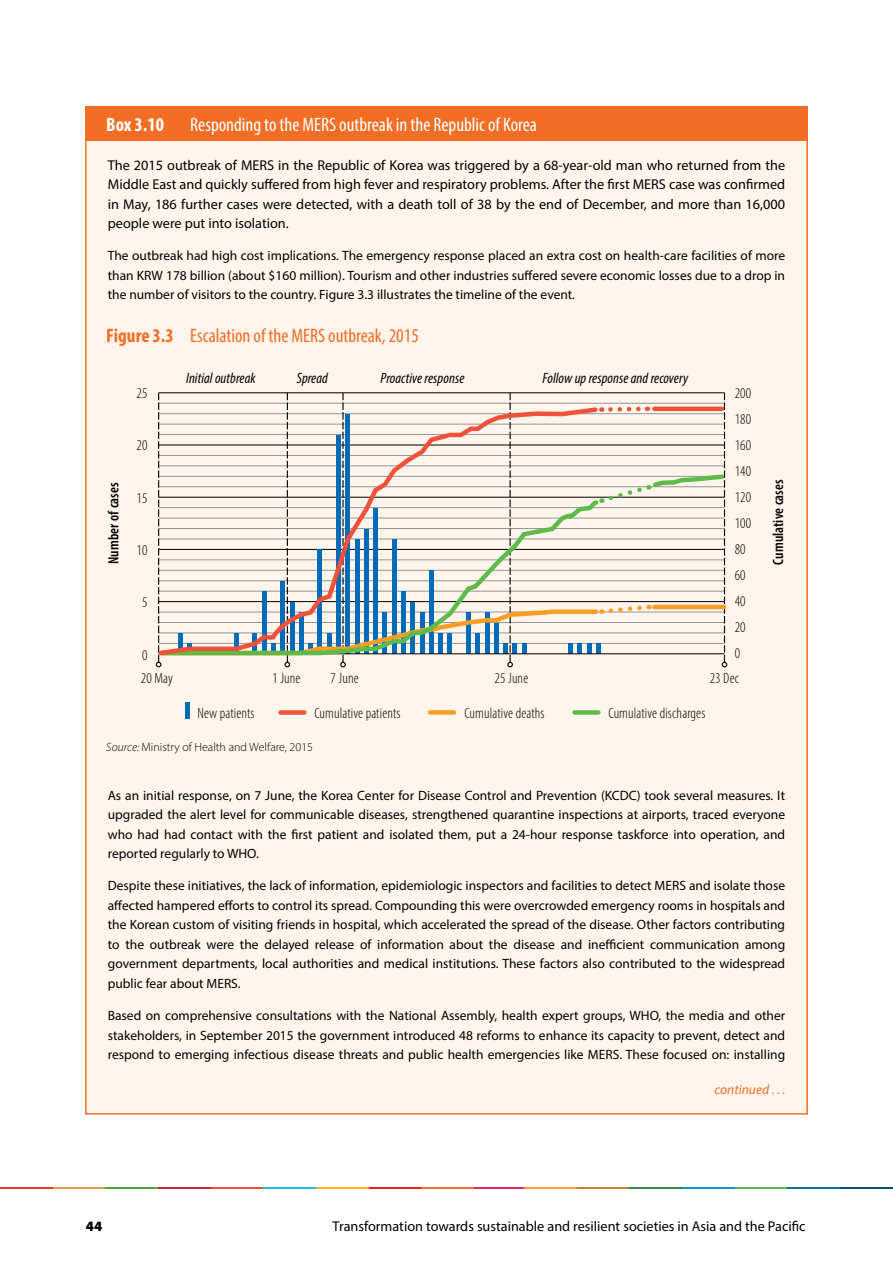
<style>
.page{position:relative;width:893px;height:1263px;background:#fff}
.page>*{position:absolute;margin:0;border:0;box-sizing:border-box;transform-origin:0 0}
.t1{font:condensed 19.5px "Myriad Pro";color:#fff}
.t2{font:condensed 19.5px "Myriad Pro";color:#f36e24}
.t3{font:700 condensed 19.5px "Myriad Pro";color:#fff}
.t4{font:300 condensed 15px/26.1px "Myriad Pro";letter-spacing:.01em;color:#000}
.t5{font:italic condensed 15px "Myriad Pro";letter-spacing:.005em;color:#000}
.t6{font:600 condensed 15px "Myriad Pro";letter-spacing:.005em;color:#000}
.t7{font:14.25px/19.5px "Myriad Pro";color:#000;text-align:justify}
.t8{font:900 14.25px "Myriad Pro";color:#000}
.t9{font:13.5px/19.5px "Myriad Pro";color:#000;text-align:justify}
.t10{font:italic 13.5px "Myriad Pro";color:#f36e24}
.t11{font:300 12px "Myriad Pro";color:#000}
.s1{font-weight:700}
.s2{font-style:italic}
</style>
<div class="page">
<hr style="left:577px;top:1188px;width:52px;height:1px;background:#b9883a">
<hr style="left:735px;top:1188px;width:53px;height:1px;background:#5ebb49">
<hr style="left:53px;top:1188px;width:52px;height:1px;background:#d6a045">
<hr style="left:369px;top:1188px;width:53px;height:1px;background:#ea1d2d">
<hr style="left:211px;top:1188px;width:52px;height:1px;background:#f0513a">
<hr style="left:788px;top:1188px;width:52px;height:1px;background:#126fa1">
<hr style="left:158px;top:1188px;width:53px;height:1px;background:#c4263a">
<hr style="left:471px;top:1188px;width:53px;height:1px;background:#e22470">
<hr style="left:840px;top:1188px;width:53px;height:1px;background:#144b6e">
<hr style="left:316px;top:1188px;width:53px;height:1px;background:#fdb714">
<hr style="left:524px;top:1188px;width:53px;height:1px;background:#f89b38">
<hr style="left:629px;top:1188px;width:53px;height:1px;background:#417f4d">
<hr style="left:263px;top:1188px;width:53px;height:1px;background:#12c1e3">
<hr style="left:682px;top:1188px;width:53px;height:1px;background:#0d96d4">
<hr style="left:422px;top:1188px;width:52px;height:1px;background:#f3723a">
<hr style="left:105px;top:1188px;width:53px;height:1px;background:#4fa248">
<hr style="left:0;top:1188px;width:53px;height:1px;background:#ee3447">
<div style="left:86px;top:107px;width:721px;height:1007px;background:#fff5ed"></div>
<hr style="left:159px;top:392px;width:565px;height:1px;background:#000">
<svg style="left:156px;top:393px;width:571px;height:274px"></svg>
<svg style="left:156px;top:405px;width:444px;height:253px"></svg>
<div style="left:281px;top:710px;width:23px;height:5px;background:#f0513a"></div>
<div style="left:575px;top:710px;width:23px;height:5px;background:#5ebb49"></div>
<div style="left:185px;top:703px;width:5px;height:16px;background:#006bb6"></div>
<div style="left:85px;top:106px;width:723px;height:34px;background:#f36e24"></div>
<div style="left:430px;top:710px;width:24px;height:5px;background:#f99d25"></div>
<h1 class="t3" style="left:106px;top:112px;width:59px">Box 3.10</h1>
<h1 class="t1" style="left:190px;top:112px;width:348px">Responding to the MERS outbreak in the Republic of Korea</h1>
<p class="t7" style="left:108px;top:155px;width:679px">The 2015 outbreak of MERS in the Republic of Korea was triggered by a 68-year-old man who returned from the Middle East and quickly suffered from high fever and respiratory problems. After the first MERS case was confirmed in May, 186 further cases were detected, with a death toll of 38 by the end of December, and more than 16,000 people were put into isolation.</p>
<p class="t9" style="left:108px;top:246px;width:679px">The outbreak had high cost implications. The emergency response placed an extra cost on health-care facilities of more than KRW 178 billion (about $160 million). Tourism and other industries suffered severe economic losses due to a drop in the number of visitors to the country. Figure 3.3 illustrates the timeline of the event.</p>
<h1 class="t2" style="left:106px;top:324px;width:314px"><span class="s1">Figure 3.3</span> Escalation of the MERS outbreak, 2015</h1>
<p class="t5" style="left:186px;top:369px;width:71px">Initial outbreak</p>
<p class="t5" style="left:297px;top:369px;width:33px">Spread</p>
<p class="t5" style="left:380px;top:369px;width:85px">Proactive response</p>
<p class="t5" style="left:542px;top:369px;width:147px">Follow up response and recovery</p>
<p class="t4" style="left:735px;top:380px;width:18px">200<br>180<br>160<br>140<br>120<br>100<br>80<br>60<br>40<br>20<br>0</p>
<p class="t4" style="left:136px;top:380px;width:12px">25</p>
<p class="t4" style="left:136px;top:432px;width:12px">20</p>
<p class="t6" style="left:104px;top:564px;width:83px;rotate:-90deg">Number of cases</p>
<p class="t6" style="left:769px;top:565px;width:87px;rotate:-90deg">Cumulative cases</p>
<p class="t4" style="left:136px;top:484px;width:12px">15</p>
<p class="t4" style="left:136px;top:537px;width:12px">10</p>
<p class="t4" style="left:142px;top:589px;width:7px">5</p>
<p class="t4" style="left:142px;top:642px;width:7px">0</p>
<p class="t4" style="left:141px;top:665px;width:34px">20 May</p>
<p class="t4" style="left:272px;top:665px;width:30px">1 June</p>
<p class="t4" style="left:331px;top:665px;width:30px">7 June</p>
<p class="t4" style="left:495px;top:665px;width:35px">25 June</p>
<p class="t4" style="left:710px;top:665px;width:31px">23 Dec</p>
<p class="t4" style="left:197px;top:700px;width:59px">New patients</p>
<p class="t4" style="left:314px;top:700px;width:87px">Cumulative patients</p>
<p class="t4" style="left:464px;top:700px;width:82px">Cumulative deaths</p>
<p class="t4" style="left:608px;top:700px;width:98px">Cumulative discharges</p>
<p class="t11" style="left:106px;top:739px;width:208px"><span class="s2">Source:</span> Ministry of Health and Welfare, 2015</p>
<p class="t9" style="left:108px;top:785px;width:679px">As an initial response, on 7 June, the Korea Center for Disease Control and Prevention (KCDC) took several measures. It upgraded the alert level for communicable diseases, strengthened quarantine inspections at airports, traced everyone who had had contact with the first patient and isolated them, put a 24-hour response taskforce into operation, and reported regularly to WHO.</p>
<p class="t9" style="left:108px;top:876px;width:679px">Despite these initiatives, the lack of information, epidemiologic inspectors and facilities to detect MERS and isolate those affected hampered efforts to control its spread. Compounding this were overcrowded emergency rooms in hospitals and the Korean custom of visiting friends in hospital, which accelerated the spread of the disease. Other factors contributing to the outbreak were the delayed release of information about the disease and inefficient communication among government departments, local authorities and medical institutions. These factors also contributed to the widespread public fear about MERS.</p>
<p class="t9" style="left:108px;top:1005px;width:679px">Based on comprehensive consultations with the National Assembly, health expert groups, WHO, the media and other stakeholders, in September 2015 the government introduced 48 reforms to enhance its capacity to prevent, detect and respond to emerging infectious disease threats and public health emergencies like MERS. These focused on: installing</p>
<p class="t10" style="left:715px;top:1081px;width:72px">continued . . .</p>
<p class="t8" style="left:86px;top:1217px;width:18px">44</p>
<p class="t7" style="left:333px;top:1216px;width:474px">Transformation towards sustainable and resilient societies in Asia and the Pacific</p>
</div>
